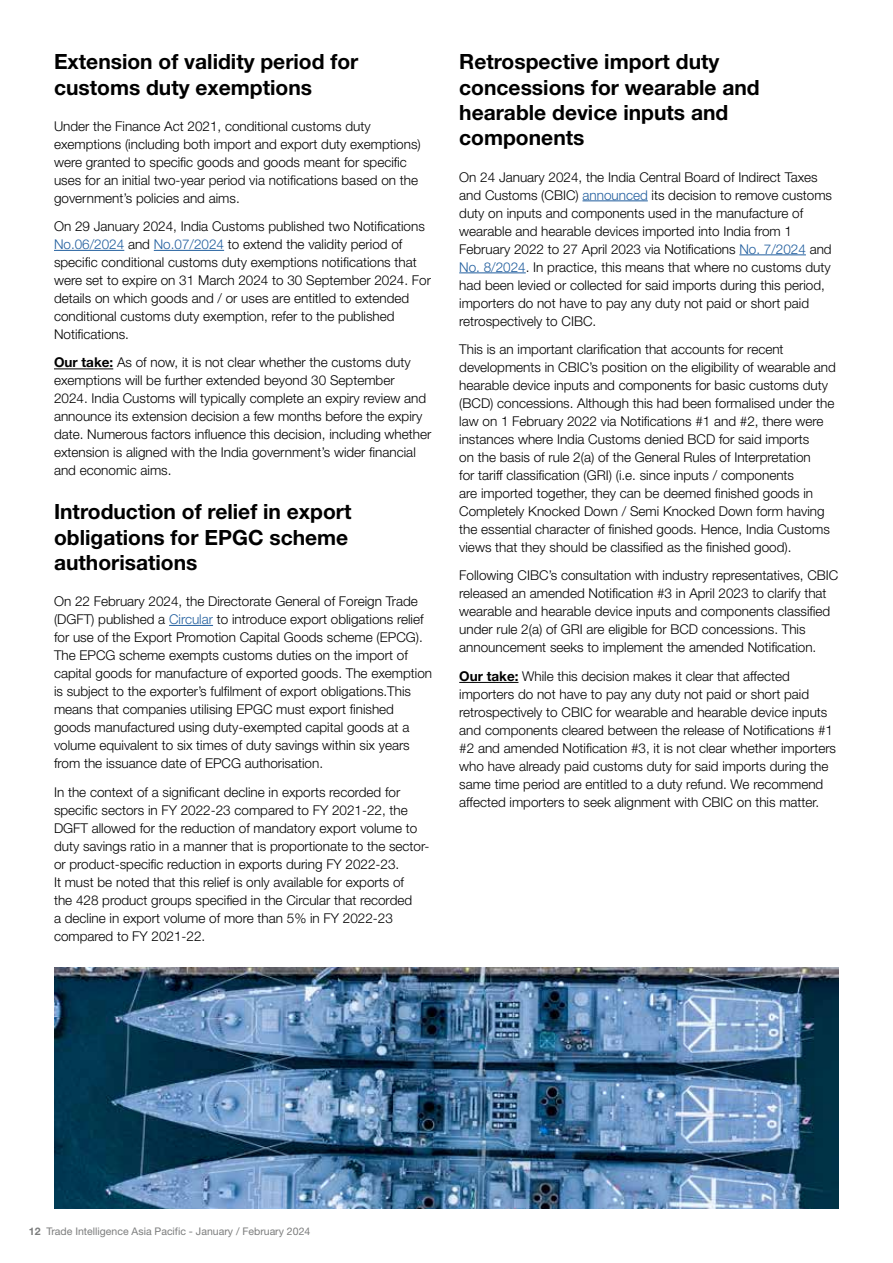
<style>
.page{position:relative;width:893px;height:1263px;background:#fff}
.page>*{position:absolute;margin:0;border:0;box-sizing:border-box;transform-origin:0 0}
.t1{font:700 21px/25.5px "Helvetica Neue LT Std";color:#000}
.t2{font:300 13.5px/18px "Helvetica Neue LT Std";color:#000}
.t3{font:10.5px "Helvetica Neue LT Std";color:#7c7d7d}
.s1{color:#215e9e}
.s2{font-weight:700}
</style>
<div class="page">
<hr style="left:54px;top:250px;width:70px;height:1px;background:#215e9e">
<hr style="left:154px;top:250px;width:70px;height:1px;background:#215e9e">
<hr style="left:54px;top:369px;width:59px;height:1px;background:#000">
<hr style="left:169px;top:625px;width:44px;height:1px;background:#215e9e">
<hr style="left:582px;top:201px;width:66px;height:1px;background:#215e9e">
<hr style="left:739px;top:255px;width:67px;height:1px;background:#215e9e">
<hr style="left:459px;top:273px;width:67px;height:1px;background:#215e9e">
<hr style="left:459px;top:682px;width:59px;height:1px;background:#000">
<img style="left:54px;top:967px;width:785px;height:242px">
<h1 class="t1" style="left:54px;top:48px;width:306px">Extension of validity period for customs duty exemptions</h1>
<p class="t2" style="left:54px;top:116px;width:368px">Under the Finance Act 2021, conditional customs duty exemptions (including both import and export duty exemptions) were granted to specific goods and goods meant for specific uses for an initial two-year period via notifications based on the government’s policies and aims.</p>
<p class="t2" style="left:54px;top:217px;width:378px">On 29 January 2024, India Customs published two Notifications <span class="s1">No.06/2024</span> and <span class="s1">No.07/2024</span> to extend the validity period of specific conditional customs duty exemptions notifications that were set to expire on 31 March 2024 to 30 September 2024. For details on which goods and / or uses are entitled to extended conditional customs duty exemption, refer to the published Notifications.</p>
<p class="t2" style="left:54px;top:353px;width:379px"><span class="s2">Our take:</span> As of now, it is not clear whether the customs duty exemptions will be further extended beyond 30 September 2024. India Customs will typically complete an expiry review and announce its extension decision a few months before the expiry date. Numerous factors influence this decision, including whether extension is aligned with the India government’s wider financial and economic aims.</p>
<h1 class="t1" style="left:54px;top:498px;width:299px">Introduction of relief in export obligations for EPGC scheme authorisations</h1>
<p class="t2" style="left:54px;top:592px;width:380px">On 22 February 2024, the Directorate General of Foreign Trade (DGFT) published a <span class="s1">Circular</span> to introduce export obligations relief for use of the Export Promotion Capital Goods scheme (EPCG).<br>The EPCG scheme exempts customs duties on the import of capital goods for manufacture of exported goods. The exemption is subject to the exporter’s fulfilment of export obligations.This means that companies utilising EPGC must export finished goods manufactured using duty-exempted capital goods at a volume equivalent to six times of duty savings within six years from the issuance date of EPCG authorisation.</p>
<p class="t2" style="left:54px;top:782px;width:377px">In the context of a significant decline in exports recorded for specific sectors in FY 2022-23 compared to FY 2021-22, the DGFT allowed for the reduction of mandatory export volume to duty savings ratio in a manner that is proportionate to the sector&shy;or product-specific reduction in exports during FY 2022-23.<br>It must be noted that this relief is only available for exports of<br>the 428 product groups specified in the Circular that recorded<br>a decline in export volume of more than 5% in FY 2022-23 compared to FY 2021-22.</p>
<h1 class="t1" style="left:459px;top:48px;width:302px">Retrospective import duty concessions for wearable and hearable device inputs and components</h1>
<p class="t2" style="left:459px;top:167px;width:374px">On 24 January 2024, the India Central Board of Indirect Taxes and Customs (CBIC) <span class="s1">announced</span> its decision to remove customs duty on inputs and components used in the manufacture of wearable and hearable devices imported into India from 1<br>February 2022 to 27 April 2023 via Notifications <span class="s1">No. 7/2024</span> and <span class="s1">No. 8/2024</span>. In practice, this means that where no customs duty had been levied or collected for said imports during this period, importers do not have to pay any duty not paid or short paid retrospectively to CIBC.</p>
<p class="t2" style="left:459px;top:340px;width:378px">This is an important clarification that accounts for recent developments in CBIC’s position on the eligibility of wearable and hearable device inputs and components for basic customs duty (BCD) concessions. Although this had been formalised under the law on 1 February 2022 via Notifications #1 and #2, there were instances where India Customs denied BCD for said imports<br>on the basis of rule 2(a) of the General Rules of Interpretation<br>for tariff classification (GRI) (i.e. since inputs / components<br>are imported together, they can be deemed finished goods in Completely Knocked Down / Semi Knocked Down form having the essential character of finished goods. Hence, India Customs views that they should be classified as the finished good).</p>
<p class="t2" style="left:459px;top:566px;width:381px">Following CIBC’s consultation with industry representatives, CBIC released an amended Notification #3 in April 2023 to clarify that wearable and hearable device inputs and components classified under rule 2(a) of GRI are eligible for BCD concessions. This announcement seeks to implement the amended Notification.</p>
<p class="t2" style="left:459px;top:667px;width:378px"><span class="s2">Our take:</span> While this decision makes it clear that affected importers do not have to pay any duty not paid or short paid retrospectively to CBIC for wearable and hearable device inputs and components cleared between the release of Notifications #1 #2 and amended Notification #3, it is not clear whether importers who have already paid customs duty for said imports during the same time period are entitled to a duty refund. We recommend affected importers to seek alignment with CBIC on this matter.</p>
<p class="t3" style="left:29px;top:1225px;width:283px"><span class="s2">12</span> Trade Intelligence Asia Pacific - January / February 2024</p>
</div>
